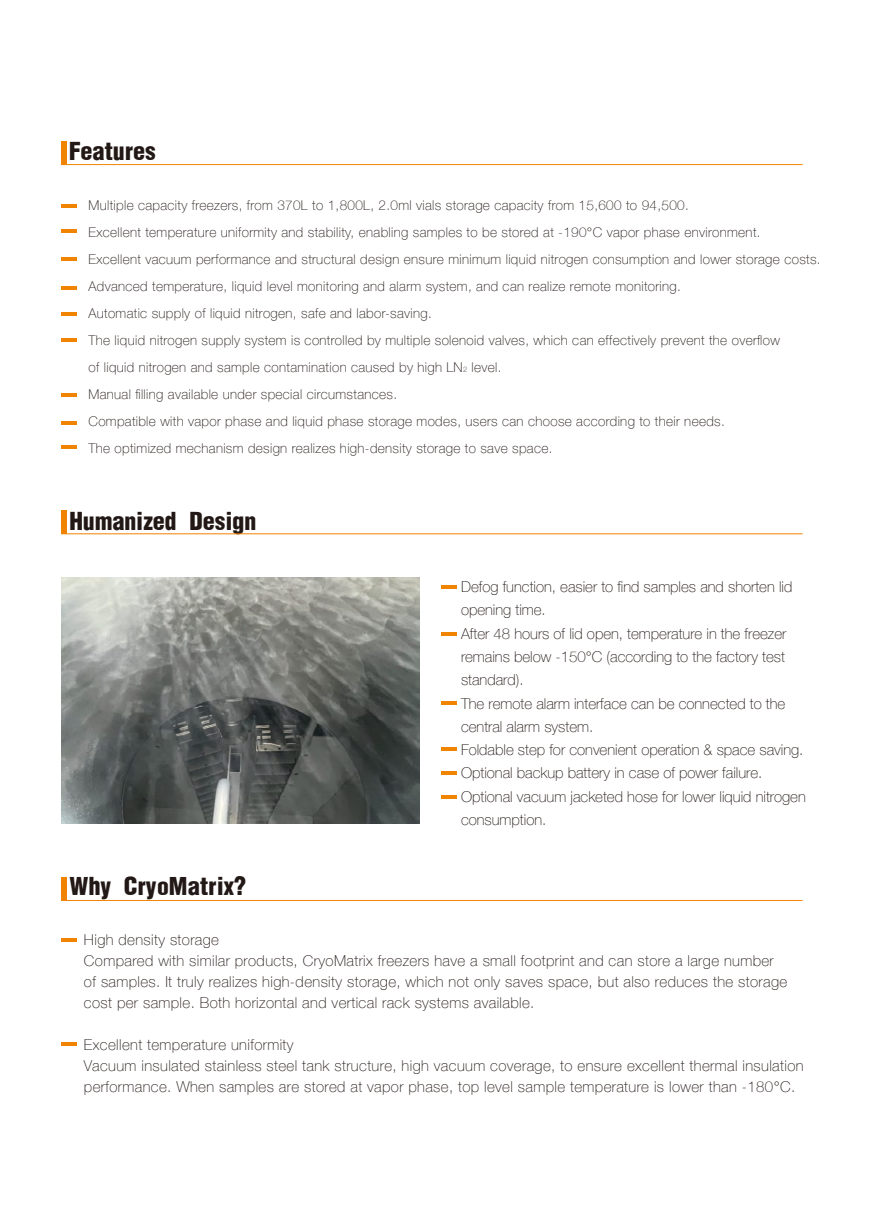
<style>
.page{position:relative;width:893px;height:1212px;background:#fff}
.page>*{position:absolute;margin:0;border:0;box-sizing:border-box;transform-origin:0 0}
.t1{font:27px "Helvetica Condensed Black Se";color:#221815}
.t2{font:100 15px/21px "Helvetica Neue";letter-spacing:.025em;color:#221815}
.t3{font:100 15px/23.2px "Helvetica Neue";color:#221815}
.t4{font:100 13.5px/27px "Helvetica Neue";letter-spacing:.025em;color:#221815}
.s1{font-size:7.5px}
</style>
<div class="page">
<img style="left:61px;top:577px;width:358px;height:246px">
<hr style="left:441px;top:585px;width:16px;height:3px;background:#f08300">
<hr style="left:441px;top:633px;width:16px;height:3px;background:#f08300">
<hr style="left:441px;top:702px;width:16px;height:3px;background:#f08300">
<hr style="left:61px;top:938px;width:16px;height:3px;background:#f08300">
<hr style="left:61px;top:1042px;width:16px;height:3px;background:#f08300">
<hr style="left:441px;top:772px;width:16px;height:3px;background:#f08300">
<hr style="left:441px;top:747px;width:16px;height:3px;background:#f08300">
<hr style="left:441px;top:795px;width:16px;height:4px;background:#f08300">
<hr style="left:61px;top:204px;width:16px;height:3px;background:#f08300">
<hr style="left:61px;top:230px;width:16px;height:3px;background:#f08300">
<hr style="left:61px;top:258px;width:16px;height:3px;background:#f08300">
<hr style="left:61px;top:286px;width:16px;height:3px;background:#f08300">
<hr style="left:61px;top:312px;width:16px;height:3px;background:#f08300">
<hr style="left:61px;top:338px;width:16px;height:4px;background:#f08300">
<hr style="left:61px;top:446px;width:16px;height:3px;background:#f08300">
<hr style="left:61px;top:393px;width:16px;height:3px;background:#f08300">
<hr style="left:61px;top:421px;width:16px;height:3px;background:#f08300">
<hr style="left:61px;top:900px;width:741px;height:1px;background:#f08300">
<div style="left:61px;top:876px;width:6px;height:24px;background:#f08300"></div>
<hr style="left:61px;top:533px;width:741px;height:1px;background:#f08300">
<div style="left:61px;top:510px;width:6px;height:24px;background:#f08300"></div>
<hr style="left:61px;top:164px;width:742px;height:1px;background:#f08300">
<div style="left:61px;top:141px;width:6px;height:24px;background:#f08300"></div>
<h1 class="t1" style="left:69px;top:140px;width:89px">Features</h1>
<p class="t4" style="left:88px;top:191px;width:734px">Multiple capacity freezers, from 370L to 1,800L, 2.0ml vials storage capacity from 15,600 to 94,500.<br>Excellent temperature uniformity and stability, enabling samples to be stored at -190°C vapor phase environment.<br>Excellent vacuum performance and structural design ensure minimum liquid nitrogen consumption and lower storage costs.<br>Advanced temperature, liquid level monitoring and alarm system, and can realize remote monitoring.<br>Automatic supply of liquid nitrogen, safe and labor-saving.<br>The liquid nitrogen supply system is controlled by multiple solenoid valves, which can effectively prevent the overflow<br>of liquid nitrogen and sample contamination caused by high LN<span class="s1">2</span> level.<br>Manual filling available under special circumstances.<br>Compatible with vapor phase and liquid phase storage modes, users can choose according to their needs.<br>The optimized mechanism design realizes high-density storage to save space.</p>
<h1 class="t1" style="left:70px;top:510px;width:188px">Humanized Design</h1>
<p class="t3" style="left:461px;top:575px;width:346px">Defog function, easier to find samples and shorten lid opening time.<br>After 48 hours of lid open, temperature in the freezer remains below -150°C (according to the factory test standard).<br>The remote alarm interface can be connected to the central alarm system.<br>Foldable step for convenient operation &amp; space saving.<br>Optional backup battery in case of power failure.<br>Optional vacuum jacketed hose for lower liquid nitrogen consumption.</p>
<h1 class="t1" style="left:70px;top:875px;width:178px">Why CryoMatrix?</h1>
<p class="t2" style="left:84px;top:929px;width:705px">High density storage<br>Compared with similar products, CryoMatrix freezers have a small footprint and can store a large number of samples. It truly realizes high-density storage, which not only saves space, but also reduces the storage cost per sample. Both horizontal and vertical rack systems available.</p>
<p class="t2" style="left:84px;top:1034px;width:721px">Excellent temperature uniformity<br>Vacuum insulated stainless steel tank structure, high vacuum coverage, to ensure excellent thermal insulation performance. When samples are stored at vapor phase, top level sample temperature is lower than -180°C.</p>
</div>
